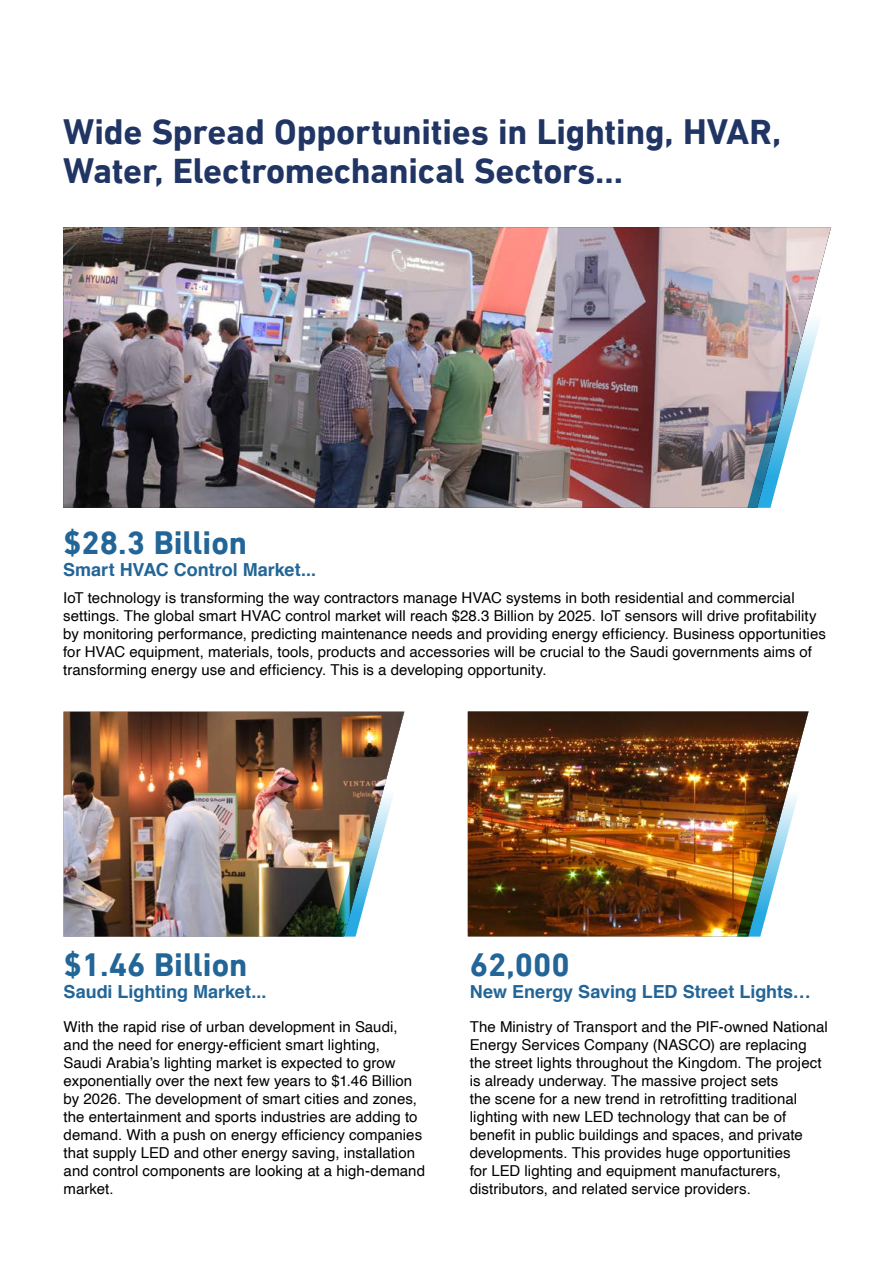
<style>
.page{position:relative;width:893px;height:1263px;background:#fff}
.page>*{position:absolute;margin:0;border:0;box-sizing:border-box;transform-origin:0 0}
.t1{font:700 36px/39px "DIN Next LT Arabic";letter-spacing:-.005em;color:#203564}
.t2{font:700 33px "DIN Next LT Arabic";color:#226597}
.t3{font:700 18px "Helvetica";color:#226597}
.t4{font:15px/18px "Helvetica";letter-spacing:.005em;color:#000}
</style>
<div class="page">
<img style="left:64px;top:712px;width:340px;height:225px">
<img style="left:468px;top:711px;width:340px;height:225px">
<img style="left:332px;top:765px;width:69px;height:172px">
<img style="left:737px;top:765px;width:69px;height:172px">
<img style="left:63px;top:227px;width:768px;height:281px">
<img style="left:747px;top:281px;width:84px;height:227px">
<h1 class="t1" style="left:63px;top:112px;width:720px">Wide Spread Opportunities in Lighting, HVAR,<br>Water, Electromechanical Sectors…</h1>
<h2 class="t2" style="left:63px;top:523px;width:185px">$28.3 Billion</h2>
<p class="t3" style="left:63px;top:555px;width:254px">Smart HVAC Control Market...</p>
<p class="t4" style="left:63px;top:589px;width:764px">IoT technology is transforming the way contractors manage HVAC systems in both residential and commercial settings. The global smart HVAC control market will reach $28.3 Billion by 2025. IoT sensors will drive profitability by monitoring performance, predicting maintenance needs and providing energy efficiency. Business opportunities for HVAC equipment, materials, tools, products and accessories will be crucial to the Saudi governments aims of transforming energy use and efficiency. This is a developing opportunity.</p>
<h2 class="t2" style="left:64px;top:945px;width:185px">$1.46 Billion</h2>
<p class="t3" style="left:64px;top:977px;width:204px">Saudi Lighting Market...</p>
<h2 class="t2" style="left:470px;top:945px;width:102px">62,000</h2>
<p class="t3" style="left:470px;top:977px;width:343px">New Energy Saving LED Street Lights…</p>
<p class="t4" style="left:64px;top:1018px;width:363px">With the rapid rise of urban development in Saudi, and the need for energy-efficient smart lighting,<br>Saudi Arabia’s lighting market is expected to grow exponentially over the next few years to $1.46 Billion by 2026. The development of smart cities and zones, the entertainment and sports industries are adding to demand. With a push on energy efficiency companies that supply LED and other energy saving, installation and control components are looking at a high-demand market.</p>
<p class="t4" style="left:470px;top:1018px;width:360px">The Ministry of Transport and the PIF-owned National Energy Services Company (NASCO) are replacing the street lights throughout the Kingdom. The project is already underway. The massive project sets<br>the scene for a new trend in retrofitting traditional lighting with new LED technology that can be of benefit in public buildings and spaces, and private developments. This provides huge opportunities<br>for LED lighting and equipment manufacturers, distributors, and related service providers.</p>
</div>
